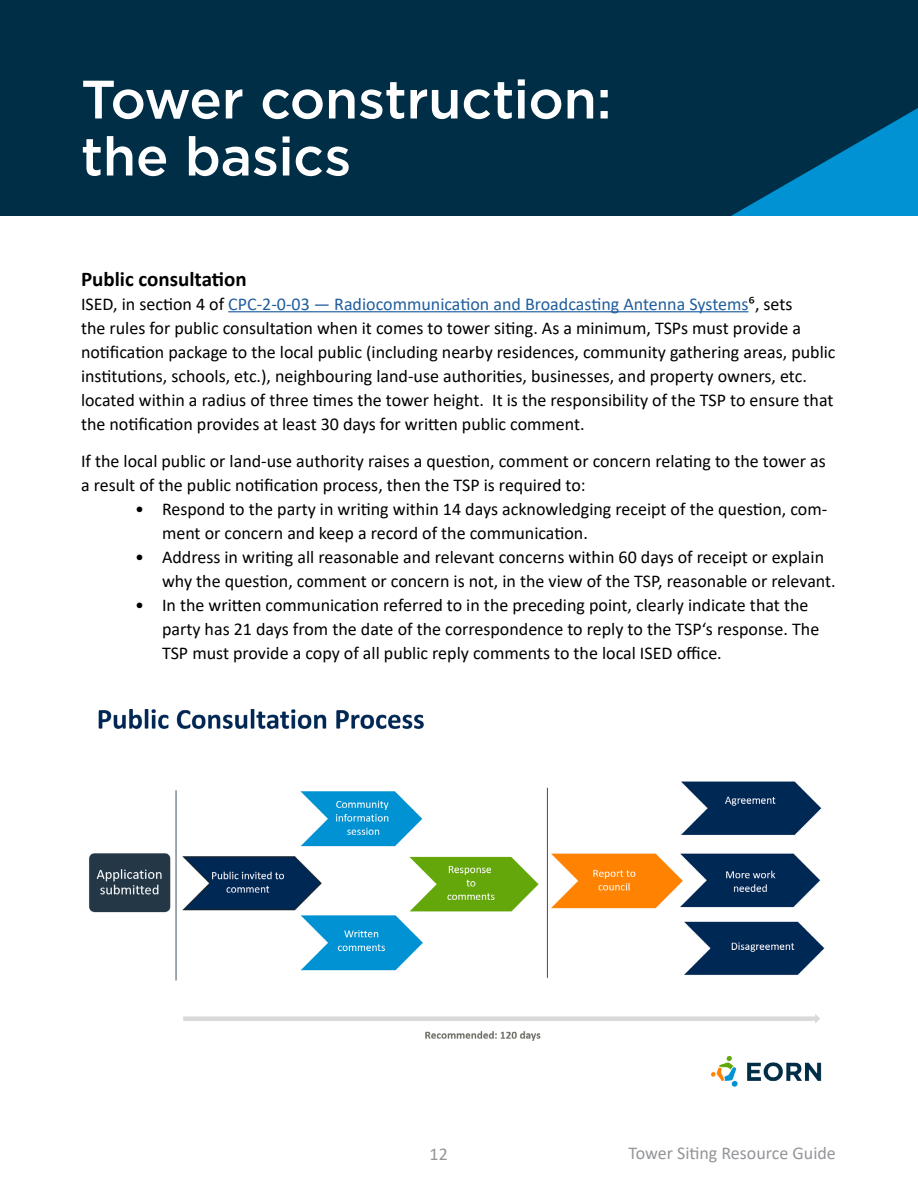
<style>
.page{position:relative;width:918px;height:1188px;background:#fff}
.page>*{position:absolute;margin:0;border:0;box-sizing:border-box;transform-origin:0 0}
.t1{font:500 54px/57px "Gotham";letter-spacing:-.01em;color:#fff}
.t2{font:700 21px "Calibri";color:#000}
.t3{font:18px/24px "Calibri";color:#000}
.t4{font:18px "Calibri";color:#939598}
.s1{color:#215e9e}
</style>
<div class="page">
<div style="left:0;top:0;width:918px;height:216px;background:#002e46"></div>
<svg style="left:731px;top:108px;width:187px;height:108px"></svg>
<hr style="left:228px;top:311px;width:521px;height:1px;background:#215e9e">
<img style="left:89px;top:709px;width:736px;height:378px">
<h1 class="t1" style="left:81px;top:70px;width:532px">Tower construction: the basics</h1>
<p class="t2" style="left:81px;top:264px;width:167px">Public consultation</p>
<p class="t3" style="left:81px;top:291px;width:756px">ISED, in section 4 of <span class="s1">CPC-2-0-03 — Radiocommunication and Broadcasting Antenna Systems</span>⁶, sets<br>the rules for public consultation when it comes to tower siting. As a minimum, TSPs must provide a notification package to the local public (including nearby residences, community gathering areas, public institutions, schools, etc.), neighbouring land-use authorities, businesses, and property owners, etc. located within a radius of three times the tower height. It is the responsibility of the TSP to ensure that the notification provides at least 30 days for written public comment.</p>
<p class="t3" style="left:81px;top:449px;width:746px">If the local public or land-use authority raises a question, comment or concern relating to the tower as a result of the public notification process, then the TSP is required to:</p>
<p class="t3" style="left:162px;top:497px;width:667px;text-indent:-27px">• Respond to the party in writing within 14 days acknowledging receipt of the question, com&shy;ment or concern and keep a record of the communication.</p>
<p class="t3" style="left:162px;top:545px;width:675px;text-indent:-27px">• Address in writing all reasonable and relevant concerns within 60 days of receipt or explain why the question, comment or concern is not, in the view of the TSP, reasonable or relevant.</p>
<p class="t3" style="left:162px;top:593px;width:659px;text-indent:-27px">• In the written communication referred to in the preceding point, clearly indicate that the party has 21 days from the date of the correspondence to reply to the TSP‘s response. The<br>TSP must provide a copy of all public reply comments to the local ISED office.</p>
<p class="t4" style="left:430px;top:1141px;width:20px">12</p>
<p class="t4" style="left:628px;top:1140px;width:209px">Tower Siting Resource Guide</p>
</div>
